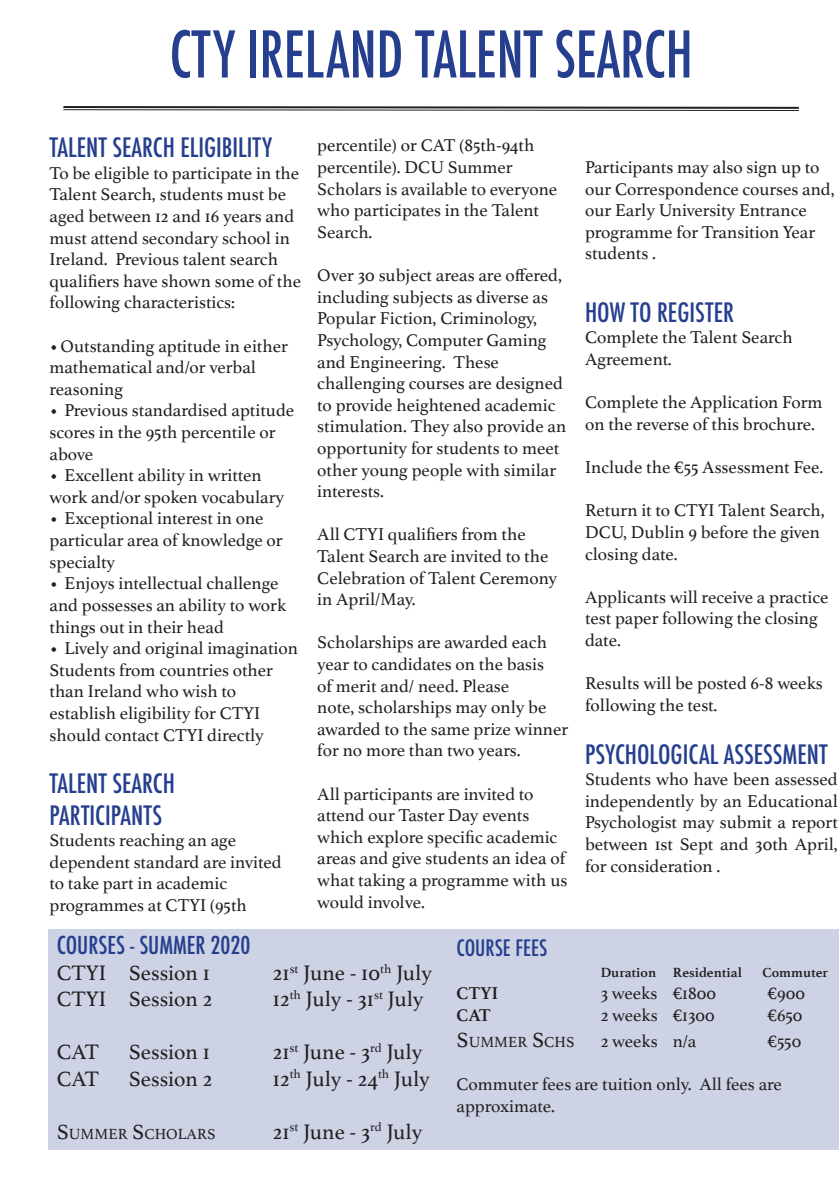
<style>
.page{position:relative;width:840px;height:1191px;background:#fff}
.page>*{position:absolute;margin:0;border:0;box-sizing:border-box;transform-origin:0 0}
.t1{font:500 condensed 62.4px "Futura";color:#253f8e;scale:.92 1}
.t2{font:500 condensed 26px/31.2px "Futura";color:#253f8e}
.t3{font:500 condensed 24px "Futura";color:#253f8e}
.t4{font:22px "Athelas";color:#231f20}
.t5{font:500 condensed 22px "Futura";color:#253f8e}
.t6{font:18px/21.6px "Athelas";color:#231f20}
.t7{font:700 18px "Athelas";color:#231f20}
.t8{font:15.4px "Athelas";color:#231f20}
.t9{font:700 14px "Athelas";color:#231f20}
.s1{font-size:22px}
</style>
<div class="page">
<div style="left:48px;top:929px;width:790px;height:220px;background:#cdd3e5"></div>
<svg style="left:63px;top:106px;width:736px;height:5px;background:#7a7878"></svg>
<h1 class="t1" style="left:169px;top:14px;width:569px">CTY IRELAND TALENT SEARCH</h1>
<h2 class="t2" style="left:49px;top:132px;width:224px">TALENT SEARCH ELIGIBILITY</h2>
<p class="t6" style="left:49px;top:161px;width:253px">To be eligible to participate in the<br>Talent Search, students must be aged between 12 and 16 years and must attend secondary school in<br>Ireland. Previous talent search qualifiers have shown some of the following characteristics:</p>
<p class="t6" style="left:49px;top:334px;width:240px">•Outstanding aptitude in either mathematical and/or verbal reasoning</p>
<p class="t6" style="left:49px;top:399px;width:246px">• Previous standardised aptitude scores in the 95th percentile or above</p>
<p class="t6" style="left:49px;top:464px;width:236px">• Excellent ability in written work and/or spoken vocabulary</p>
<p class="t6" style="left:49px;top:507px;width:234px">• Exceptional interest in one particular area of knowledge or specialty</p>
<p class="t6" style="left:49px;top:572px;width:238px">• Enjoys intellectual challenge and possesses an ability to work things out in their head</p>
<p class="t6" style="left:49px;top:637px;width:250px">• Lively and original imagination<br>Students from countries other than Ireland who wish to establish eligibility for CTYI should contact CTYI directly</p>
<h2 class="t2" style="left:49px;top:768px;width:127px">TALENT SEARCH<br>PARTICIPANTS</h2>
<p class="t6" style="left:49px;top:829px;width:233px">Students reaching an age dependent standard are invited to take part in academic programmes at CTYI (95th</p>
<p class="t6" style="left:317px;top:134px;width:241px">percentile) or CAT (85th-94th percentile). DCU Summer<br>Scholars is available to everyone who participates in the Talent<br>Search.</p>
<p class="t6" style="left:317px;top:264px;width:250px">Over 30 subject areas are offered, including subjects as diverse as<br>Popular Fiction, Criminology,<br>Psychology, Computer Gaming and Engineering. These challenging courses are designed to provide heightened academic stimulation. They also provide an opportunity for students to meet other young people with similar interests.</p>
<p class="t6" style="left:317px;top:523px;width:241px">All CTYI qualifiers from the<br>Talent Search are invited to the<br>Celebration of Talent Ceremony in April/May.</p>
<p class="t6" style="left:317px;top:631px;width:252px">Scholarships are awarded each year to candidates on the basis<br>of merit and/ need. Please<br>note, scholarships may only be awarded to the same prize winner for no more than two years.</p>
<p class="t6" style="left:317px;top:782px;width:251px">All participants are invited to attend our Taster Day events which explore specific academic areas and give students an idea of what taking a programme with us would involve.</p>
<p class="t6" style="left:584px;top:156px;width:251px">Participants may also sign up to our Correspondence courses and, our Early University Entrance programme for Transition Year students .</p>
<h2 class="t2" style="left:584px;top:297px;width:150px">HOW TO REGISTER</h2>
<p class="t6" style="left:584px;top:326px;width:209px">Complete the Talent Search<br>Agreement.</p>
<p class="t6" style="left:584px;top:391px;width:239px">Complete the Application Form on the reverse of this brochure.</p>
<p class="t6" style="left:584px;top:456px;width:240px">Include the €55 Assessment Fee.</p>
<p class="t6" style="left:584px;top:499px;width:241px">Return it to CTYI Talent Search,<br>DCU, Dublin 9 before the given closing date.</p>
<p class="t6" style="left:584px;top:585px;width:245px">Applicants will receive a practice test paper following the closing date.</p>
<p class="t6" style="left:584px;top:672px;width:239px">Results will be posted 6-8 weeks following the test.</p>
<h2 class="t2" style="left:584px;top:738px;width:244px">PSYCHOLOGICAL ASSESSMENT</h2>
<p class="t6" style="left:584px;top:768px;width:254px;text-align:justify">Students who have been assessed independently by an Educational Psychologist may submit a report between 1st Sept and 30th April, for consideration .</p>
<h3 class="t3" style="left:57px;top:930px;width:195px">COURSES - SUMMER 2020</h3>
<p class="t4" style="left:57px;top:955px;width:154px">CTYI Session 1</p>
<p class="t4" style="left:273px;top:955px;width:160px">21<sup>st</sup> June - 10<sup>th</sup> July</p>
<p class="t4" style="left:57px;top:981px;width:157px">CTYI Session 2</p>
<p class="t4" style="left:273px;top:981px;width:152px">12<sup>th</sup> July - 31<sup>st</sup> July</p>
<p class="t4" style="left:57px;top:1034px;width:44px">CAT</p>
<p class="t4" style="left:129px;top:1034px;width:82px">Session 1</p>
<p class="t4" style="left:273px;top:1034px;width:151px">21<sup>st</sup> June - 3<sup>rd</sup> July</p>
<p class="t4" style="left:57px;top:1061px;width:44px">CAT</p>
<p class="t4" style="left:129px;top:1061px;width:85px">Session 2</p>
<p class="t4" style="left:273px;top:1061px;width:158px">12<sup>th</sup> July - 24<sup>th</sup> July</p>
<p class="t8" style="left:57px;top:1121px;width:158px"><span class="s1">S</span>UMMER <span class="s1">S</span>CHOLARS</p>
<p class="t4" style="left:273px;top:1113px;width:151px">21<sup>st</sup> June - 3<sup>rd</sup> July</p>
<p class="t5" style="left:456px;top:933px;width:92px">COURSE FEES</p>
<p class="t9" style="left:600px;top:961px;width:143px">Duration Residential</p>
<p class="t9" style="left:762px;top:961px;width:67px">Commuter</p>
<p class="t7" style="left:456px;top:978px;width:43px">CTYI</p>
<p class="t6" style="left:600px;top:981px;width:117px">3 weeks €1800</p>
<p class="t6" style="left:767px;top:981px;width:39px">€900</p>
<p class="t7" style="left:456px;top:1000px;width:36px">CAT</p>
<p class="t6" style="left:600px;top:1003px;width:116px">2 weeks €1300</p>
<p class="t6" style="left:767px;top:1003px;width:36px">€650</p>
<p class="t8" style="left:456px;top:1029px;width:118px"><span class="s1">S</span>UMMER <span class="s1">S</span>CHS</p>
<p class="t6" style="left:600px;top:1029px;width:97px">2 weeks n/a</p>
<p class="t6" style="left:767px;top:1029px;width:35px">€550</p>
<p class="t6" style="left:456px;top:1073px;width:327px">Commuter fees are tuition only. All fees are approximate.</p>
</div>
